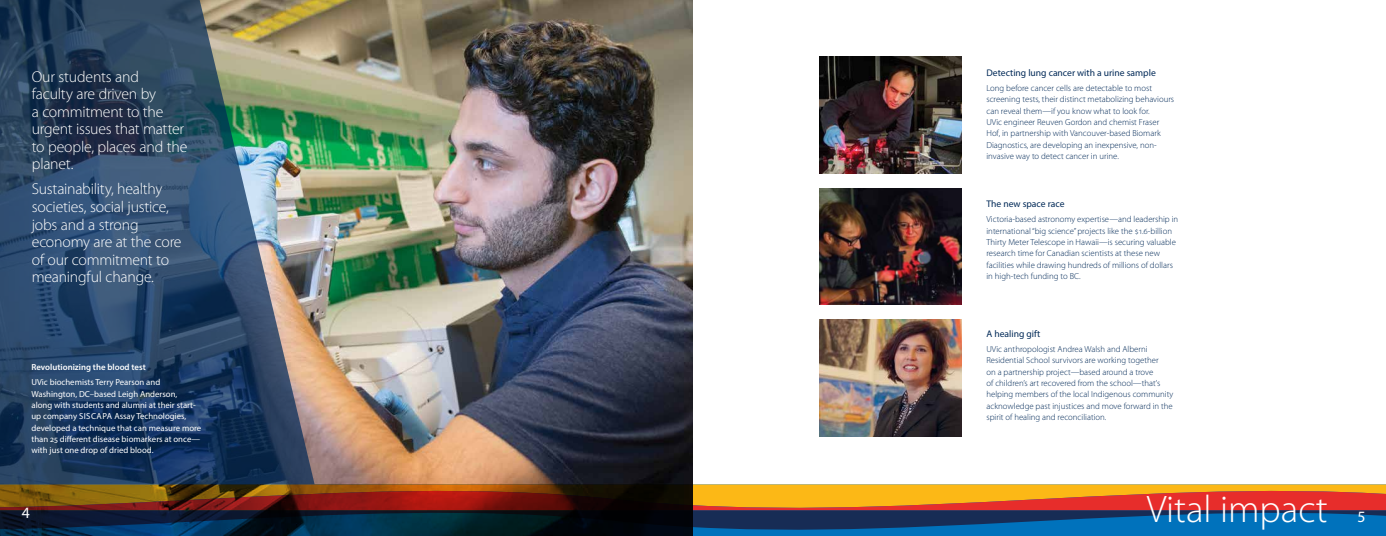
<style>
.page{position:relative;width:1386px;height:536px;background:#fff}
.page>*{position:absolute;margin:0;border:0;box-sizing:border-box;transform-origin:0 0}
.t1{font:300 38.5px "Myriad Pro";color:#fff}
.t2{font:300 15.75px/17.5px "Myriad Pro";letter-spacing:-.015em;color:#fff}
.t3{font:15.75px "Myriad Pro";color:#fff}
.t4{font:9.62px "Myriad Pro";color:#002957}
.t5{font:300 8.75px/11.4px "Myriad Pro";color:#002957}
.t6{font:8.75px/11.4px "Myriad Pro";color:#fff}
.t7{font:600 8.75px "Myriad Pro";color:#fff}
</style>
<div class="page">
<img style="left:315px;top:0;width:378px;height:484px">
<svg style="left:0;top:528px;width:1386px;height:8px;background:#004a7b"></svg>
<svg style="left:0;top:484px;width:1386px;height:44px;background:#6c4731"></svg>
<img style="left:0;top:0;width:315px;height:484px">
<img style="left:819px;top:320px;width:142px;height:116px">
<img style="left:819px;top:188px;width:142px;height:117px">
<img style="left:819px;top:57px;width:142px;height:117px">
<h2 class="t2" style="left:32px;top:67px;width:157px">Our students and<br>faculty are driven by<br>a commitment to the urgent issues that matter to people, places and the planet.</h2>
<h2 class="t2" style="left:32px;top:180px;width:151px">Sustainability, healthy societies, social justice, jobs and a strong economy are at the core of our commitment to meaningful change.</h2>
<p class="t7" style="left:32px;top:361px;width:116px">Revolutionizing the blood test</p>
<p class="t6" style="left:32px;top:376px;width:171px">UVic biochemists Terry Pearson and Washington, DC–based Leigh Anderson,<br>along with students and alumni at their start&shy;up company SISCAPA Assay Technologies, developed a technique that can measure more than 25 different disease biomarkers at once— with just one drop of dried blood.</p>
<p class="t4" style="left:986px;top:67px;width:171px">Detecting lung cancer with a urine sample</p>
<p class="t5" style="left:986px;top:82px;width:189px">Long before cancer cells are detectable to most screening tests, their distinct metabolizing behaviours can reveal them—if you know what to look for.<br>UVic engineer Reuven Gordon and chemist Fraser Hof, in partnership with Vancouver-based Biomark Diagnostics, are developing an inexpensive, non&shy;invasive way to detect cancer in urine.</p>
<p class="t4" style="left:986px;top:198px;width:80px">The new space race</p>
<p class="t5" style="left:986px;top:213px;width:193px">Victoria-based astronomy expertise—and leadership in international “big science” projects like the $1.6-billion Thirty Meter Telescope in Hawaii—is securing valuable research time for Canadian scientists at these new facilities while drawing hundreds of millions of dollars in high-tech funding to BC.</p>
<p class="t4" style="left:986px;top:328px;width:55px">A healing gift</p>
<p class="t5" style="left:986px;top:343px;width:188px">UVic anthropologist Andrea Walsh and Alberni Residential School survivors are working together<br>on a partnership project—based around a trove<br>of children’s art recovered from the school—that’s helping members of the local Indigenous community acknowledge past injustices and move forward in the spirit of healing and reconciliation.</p>
<h1 class="t1" style="left:1147px;top:486px;width:183px">Vital impact</h1>
<h2 class="t3" style="left:22px;top:503px;width:10px">4</h2>
<h2 class="t3" style="left:1358px;top:506px;width:10px">5</h2>
</div>
